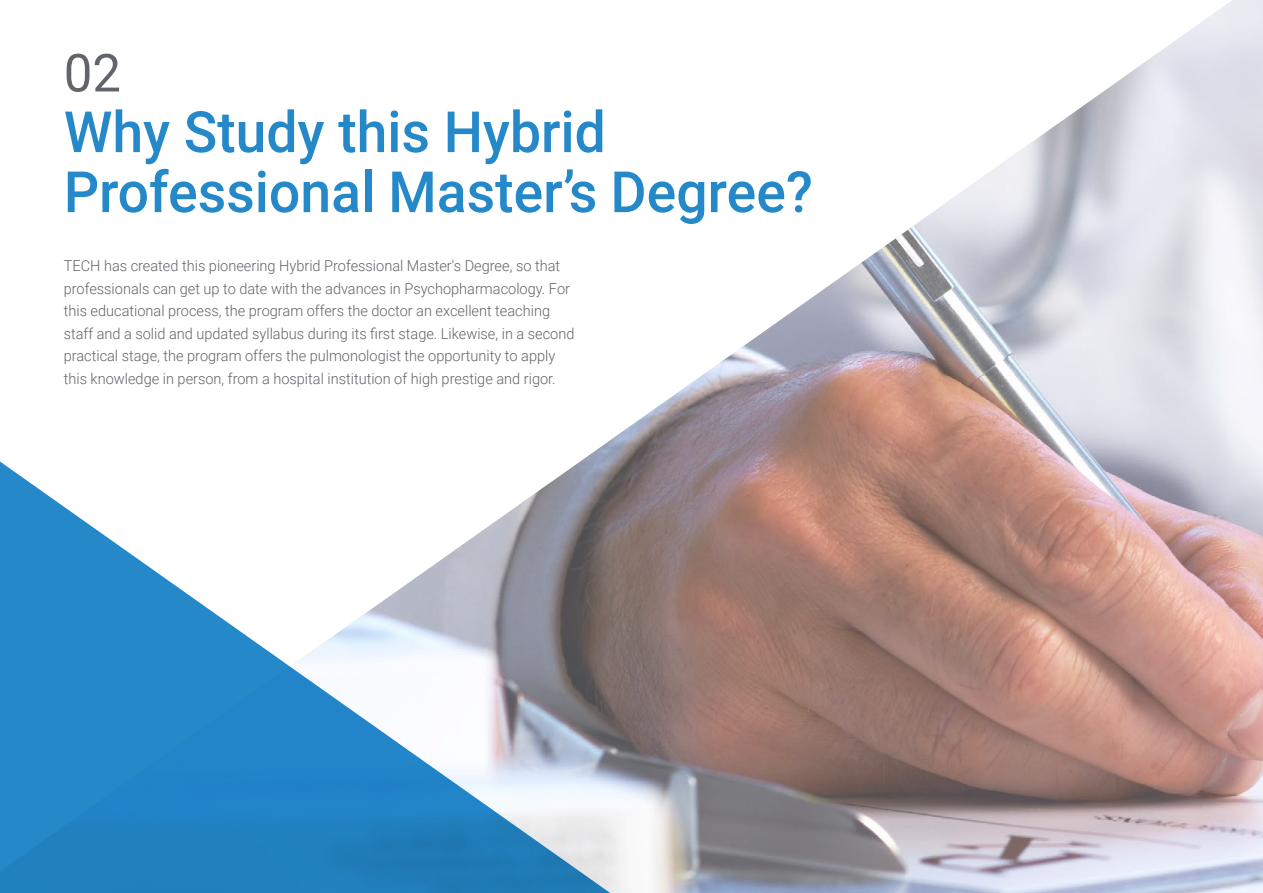
<style>
.page{position:relative;width:1263px;height:893px;background:#fff}
.page>*{position:absolute;margin:0;border:0;box-sizing:border-box;transform-origin:0 0}
.t1{font:500 57px/60px "Roboto";color:#2488c9}
.t2{font:52.5px "Roboto";color:#61646a}
.t3{font:300 15px/22.5px "Roboto";color:#61646a}
</style>
<div class="page">
<img style="left:602px;top:0;width:661px;height:893px">
<svg style="left:0;top:446px;width:640px;height:447px"></svg>
<h2 class="t2" style="left:64px;top:36px;width:59px">02</h2>
<h1 class="t1" style="left:64px;top:100px;width:750px">Why Study this Hybrid<br>Professional Master’s Degree?</h1>
<p class="t3" style="left:64px;top:254px;width:512px">TECH has created this pioneering Hybrid Professional Master's Degree, so that professionals can get up to date with the advances in Psychopharmacology. For this educational process, the program offers the doctor an excellent teaching staff and a solid and updated syllabus during its first stage. Likewise, in a second practical stage, the program offers the pulmonologist the opportunity to apply this knowledge in person, from a hospital institution of high prestige and rigor.</p>
</div>
